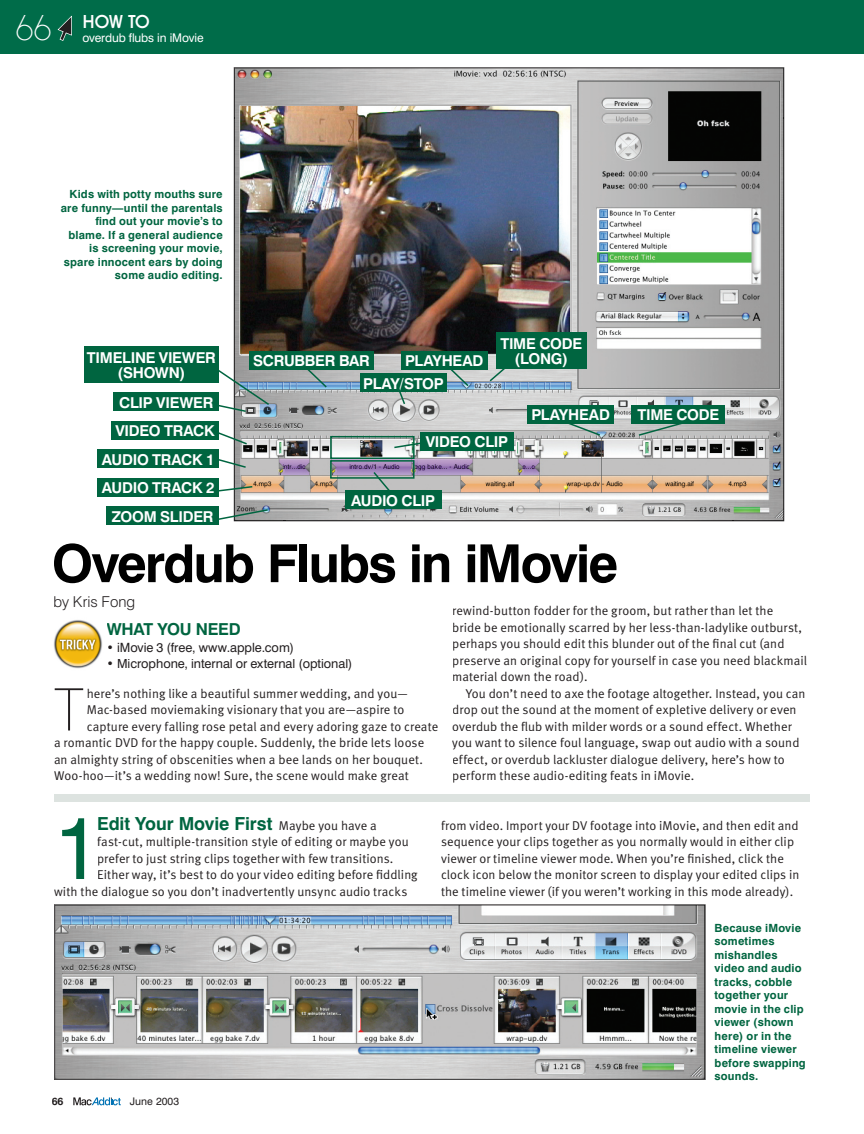
<style>
.page{position:relative;width:864px;height:1134px;background:#fff}
.page>*{position:absolute;margin:0;border:0;box-sizing:border-box;transform-origin:0 0}
.t1{font:86.85px "Swiss 721 BT";color:#006540}
.t2{font:100 58.65px "Swiss 721 BT";color:#231f20}
.t3{font:700 52.5px "Swiss 721 BT";letter-spacing:-.04em;color:#000}
.t4{font:300 37.5px "Horatio EF";color:#fff}
.t5{font:500 19.5px "Horatio EF";color:#fff}
.t6{font:700 18px "Swiss 721 BT";letter-spacing:-.005em;color:#006540}
.t7{font:700 16.5px "Swiss 721 BT";letter-spacing:-.02em;color:#006540}
.t8{font:700 15px/28.5px "Swiss 721 BT";letter-spacing:-.02em;color:#fff;text-align:center}
.t9{font:300 15px "Swiss 721 BT";color:#231f20}
.t10{font:12.75px/16.5px "Meta Normal LF";letter-spacing:.01em;color:#231f20}
.t11{font:12.75px "Swiss 721 BT";letter-spacing:-.005em;color:#231f20}
.t12{font:12px "Swiss 721 BT";letter-spacing:-.01em;color:#fff}
.t13{font:700 11.25px/13.5px "Swiss 721 BT";letter-spacing:.015em;color:#006540}
.t14{font:10.5px "Swiss 721 BT";color:#231f20}
.t15{font:700 10.5px "Swiss 721 BT";color:#231f20}
.s1{font-family:"Meta Normal LF";font-weight:400;font-size:12.75px;color:#231f20}
</style>
<div class="page">
<div style="left:54px;top:794px;width:756px;height:8px;background:#dde3e0"></div>
<img style="left:234px;top:67px;width:550px;height:403px">
<img style="left:234px;top:68px;width:550px;height:50px">
<img style="left:234px;top:117px;width:51px;height:404px">
<img style="left:733px;top:117px;width:51px;height:404px">
<img style="left:284px;top:470px;width:450px;height:51px">
<img style="left:55px;top:905px;width:650px;height:174px">
<div style="left:401px;top:351px;width:87px;height:19px;background:#006540"></div>
<div style="left:496px;top:332px;width:90px;height:36px;background:#006540"></div>
<svg style="left:446px;top:370px;width:23px;height:16px"></svg>
<svg style="left:490px;top:364px;width:20px;height:17px"></svg>
<div style="left:527px;top:405px;width:87px;height:19px;background:#006540"></div>
<div style="left:632px;top:405px;width:93px;height:19px;background:#006540"></div>
<svg style="left:568px;top:424px;width:32px;height:12px"></svg>
<svg style="left:639px;top:424px;width:43px;height:12px"></svg>
<div style="left:249px;top:351px;width:125px;height:19px;background:#006540"></div>
<svg style="left:307px;top:370px;width:20px;height:18px"></svg>
<div style="left:107px;top:507px;width:112px;height:18px;background:#006540"></div>
<svg style="left:219px;top:509px;width:49px;height:11px"></svg>
<div style="left:345px;top:490px;width:97px;height:19px;background:#006540"></div>
<div style="left:114px;top:392px;width:105px;height:19px;background:#006540"></div>
<div style="left:111px;top:421px;width:108px;height:19px;background:#006540"></div>
<div style="left:98px;top:449px;width:121px;height:19px;background:#006540"></div>
<div style="left:98px;top:478px;width:121px;height:19px;background:#006540"></div>
<div style="left:84px;top:346px;width:135px;height:37px;background:#006540"></div>
<svg style="left:219px;top:368px;width:50px;height:44px"></svg>
<svg style="left:219px;top:431px;width:28px;height:14px"></svg>
<svg style="left:219px;top:458px;width:27px;height:10px"></svg>
<svg style="left:219px;top:486px;width:33px;height:6px"></svg>
<div style="left:420px;top:432px;width:94px;height:19px;background:#006540"></div>
<div style="left:360px;top:374px;width:87px;height:18px;background:#006540"></div>
<svg style="left:398px;top:392px;width:7px;height:12px"></svg>
<img style="left:330px;top:436px;width:95px;height:57px">
<div style="left:0;top:0;width:864px;height:54px;background:#006c49"></div>
<svg style="left:58px;top:16px;width:14px;height:25px"></svg>
<svg style="left:73px;top:1097px;width:48px;height:8px"></svg>
<img style="left:54px;top:620px;width:48px;height:49px">
<h3 class="t4" style="left:15px;top:7px;width:38px">66</h3>
<h3 class="t5" style="left:82px;top:10px;width:69px">HOW TO</h3>
<p class="t12" style="left:82px;top:31px;width:123px">overdub flubs in iMovie</p>
<p class="t13" style="left:61px;top:187px;width:163px;text-align:right">Kids with potty mouths sure are funny—until the parentals find out your movie’s to blame. If a general audience is screening your movie, spare innocent ears by doing some audio editing.</p>
<p class="t8" style="left:87px;top:350px;width:131px;line-height:15px">TIMELINE VIEWER (SHOWN)</p>
<p class="t8" style="left:102px;top:388px;width:114px;text-align:right">CLIP VIEWER<br>VIDEO TRACK<br>AUDIO TRACK 1<br>AUDIO TRACK 2</p>
<p class="t8" style="left:112px;top:502px;width:103px">ZOOM SLIDER</p>
<p class="t8" style="left:253px;top:347px;width:118px">SCRUBBER BAR</p>
<p class="t8" style="left:405px;top:347px;width:80px">PLAYHEAD</p>
<p class="t8" style="left:363px;top:369px;width:82px">PLAY/STOP</p>
<p class="t8" style="left:500px;top:336px;width:83px;line-height:15px">TIME CODE (LONG)</p>
<p class="t8" style="left:531px;top:401px;width:80px">PLAYHEAD</p>
<p class="t8" style="left:638px;top:401px;width:83px">TIME CODE</p>
<p class="t8" style="left:426px;top:428px;width:84px">VIDEO CLIP</p>
<p class="t8" style="left:351px;top:486px;width:85px">AUDIO CLIP</p>
<h3 class="t3" style="left:52px;top:531px;width:568px">Overdub Flubs in iMovie</h3>
<p class="t9" style="left:53px;top:592px;width:83px">by Kris Fong</p>
<p class="t7" style="left:106px;top:620px;width:136px">WHAT YOU NEED</p>
<p class="t11" style="left:106px;top:640px;width:189px">• iMovie 3 (free, www.apple.com)</p>
<p class="t11" style="left:106px;top:656px;width:248px">• Microphone, internal or external (optional)</p>
<h2 class="t2" style="left:54px;top:674px;width:31px">T</h2>
<p class="t10" style="left:87px;top:685px;width:323px">here’s nothing like a beautiful summer wedding, and you—</p>
<p class="t10" style="left:87px;top:701px;width:319px">Mac-based moviemaking visionary that you are—aspire to</p>
<p class="t10" style="left:87px;top:718px;width:353px">capture every falling rose petal and every adoring gaze to create</p>
<p class="t10" style="left:54px;top:734px;width:372px">a romantic DVD for the happy couple. Suddenly, the bride lets loose</p>
<p class="t10" style="left:54px;top:751px;width:370px">an almighty string of obscenities when a bee lands on her bouquet.</p>
<p class="t10" style="left:54px;top:767px;width:356px">Woo-hoo—it’s a wedding now! Sure, the scene would make great</p>
<p class="t10" style="left:452px;top:602px;width:356px">rewind-button fodder for the groom, but rather than let the<br>bride be emotionally scarred by her less-than-ladylike outburst, perhaps you should edit this blunder out of the final cut (and preserve an original copy for yourself in case you need blackmail material down the road).</p>
<p class="t10" style="left:452px;top:685px;width:355px;text-indent:14px">You don’t need to axe the footage altogether. Instead, you can drop out the sound at the moment of expletive delivery or even overdub the flub with milder words or a sound effect. Whether you want to silence foul language, swap out audio with a sound effect, or overdub lackluster dialogue delivery, here’s how to perform these audio-editing feats in iMovie.</p>
<h1 class="t1" style="left:54px;top:795px;width:49px">1</h1>
<h3 class="t6" style="left:97px;top:812px;width:281px">Edit Your Movie First <span class="s1">Maybe you have a</span></h3>
<p class="t10" style="left:97px;top:833px;width:313px">fast-cut, multiple-transition style of editing or maybe you</p>
<p class="t10" style="left:97px;top:850px;width:298px">prefer to just string clips together with few transitions.</p>
<p class="t10" style="left:97px;top:866px;width:322px">Either way, it’s best to do your video editing before fiddling</p>
<p class="t10" style="left:54px;top:883px;width:355px">with the dialogue so you don’t inadvertently unsync audio tracks</p>
<p class="t15" style="left:52px;top:1095px;width:13px">66</p>
<p class="t14" style="left:130px;top:1095px;width:51px">June 2003</p>
<p class="t10" style="left:441px;top:817px;width:360px">from video. Import your DV footage into iMovie, and then edit and sequence your clips together as you normally would in either clip viewer or timeline viewer mode. When you’re finished, click the clock icon below the monitor screen to display your edited clips in the timeline viewer (if you weren’t working in this mode already).</p>
<p class="t13" style="left:715px;top:921px;width:93px">Because iMovie sometimes mishandles video and audio tracks, cobble together your movie in the clip viewer (shown here) or in the timeline viewer before swapping sounds.</p>
</div>
